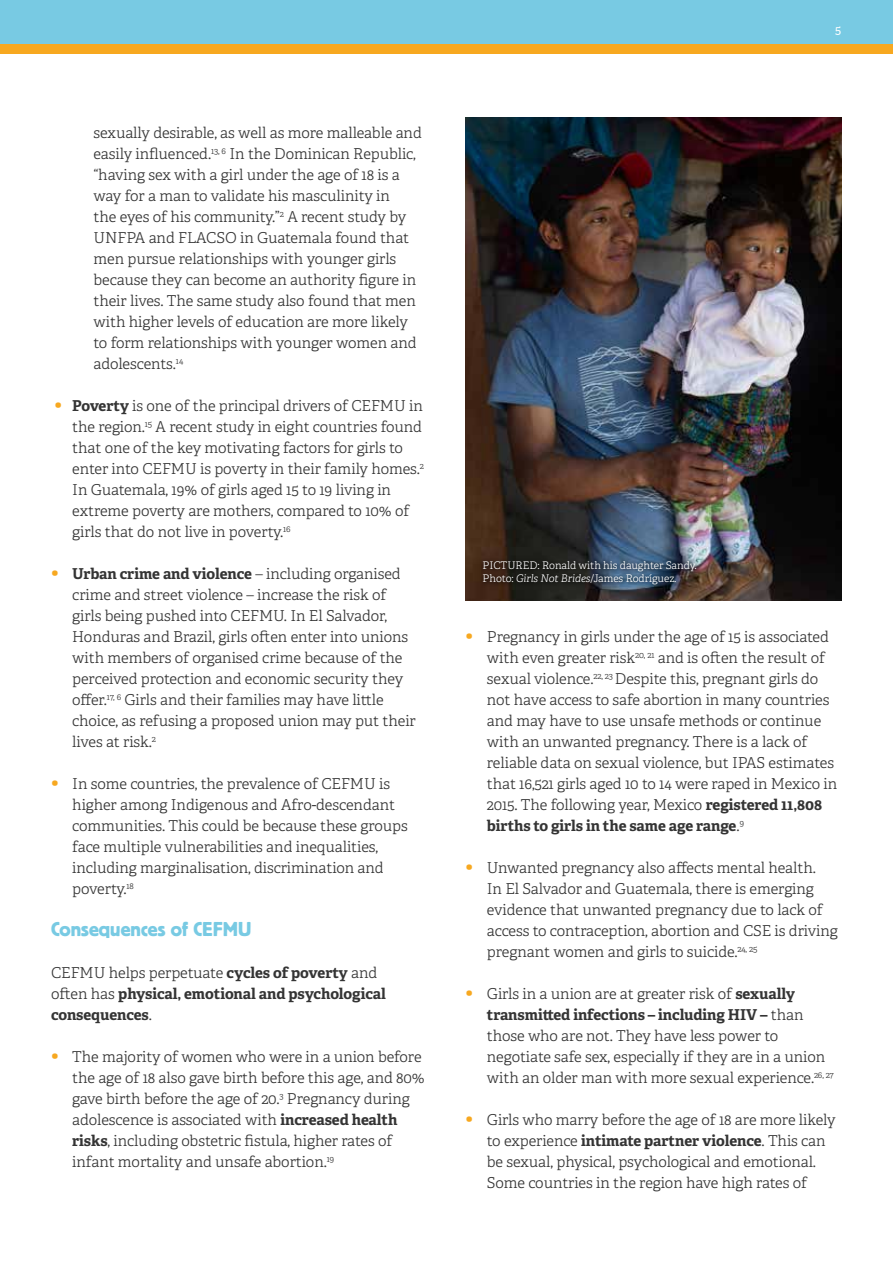
<style>
.page{position:relative;width:893px;height:1263px;background:#fff}
.page>*{position:absolute;margin:0;border:0;box-sizing:border-box;transform-origin:0 0}
.t1{font:21px "Platz";color:#78cae3}
.t2{font:300 15px/21px "Adelle";letter-spacing:-.005em;color:#343434}
.t3{font:700 15px/21px "Adelle";letter-spacing:-.005em;color:#343434}
.t4{font:12px "Adelle";color:#fff}
.t5{font:300 10.5px/13.5px "Adelle";letter-spacing:-.005em;color:#fff}
.s1{font-size:21px;color:#f7a820}
.s2{font-weight:700}
.s3{font-weight:300}
.s4{font-style:italic}
</style>
<div class="page">
<div style="left:0;top:0;width:893px;height:45px;background:#78cae3"></div>
<div style="left:0;top:45px;width:893px;height:9px;background:#f7a820"></div>
<img style="left:466px;top:117px;width:376px;height:483px">
<div style="left:480px;top:557px;width:221px;height:33px;background:#000;opacity:.95"></div>
<p class="t2" style="left:94px;top:122px;width:330px">sexually desirable, as well as more malleable and easily influenced.<sup>13,</sup> <sup>6</sup> In the Dominican Republic, “having sex with a girl under the age of 18 is a way for a man to validate his masculinity in<br>the eyes of his community.”<sup>2</sup> A recent study by UNFPA and FLACSO in Guatemala found that men pursue relationships with younger girls because they can become an authority figure in their lives. The same study also found that men with higher levels of education are more likely to form relationships with younger women and adolescents.<sup>14</sup></p>
<p class="t2" style="left:72px;top:395px;width:353px;text-indent:-18px"><span class="s1">•</span> <span class="s2">Poverty</span> is one of the principal drivers of CEFMU in the region.<sup>15</sup> A recent study in eight countries found that one of the key motivating factors for girls to enter into CEFMU is poverty in their family homes.<sup>2<br></sup>In Guatemala, 19% of girls aged 15 to 19 living in extreme poverty are mothers, compared to 10% of girls that do not live in poverty.<sup>16</sup></p>
<p class="t2" style="left:72px;top:563px;width:345px;text-indent:-21px"><span class="s1">•</span> <span class="s2">Urban crime and violence</span> – including organised crime and street violence – increase the risk of girls being pushed into CEFMU. In El Salvador, Honduras and Brazil, girls often enter into unions with members of organised crime because of the perceived protection and economic security they offer.<sup>17,</sup> <sup>6</sup> Girls and their families may have little choice, as refusing a proposed union may put their lives at risk.<sup>2</sup></p>
<p class="t2" style="left:72px;top:773px;width:337px;text-indent:-21px"><span class="s1">•</span> In some countries, the prevalence of CEFMU is higher among Indigenous and Afro-descendant communities. This could be because these groups face multiple vulnerabilities and inequalities, including marginalisation, discrimination and poverty.<sup>18</sup></p>
<h1 class="t1" style="left:51px;top:918px;width:202px">Consequences of CEFMU</h1>
<p class="t3" style="left:51px;top:962px;width:336px"><span class="s3">CEFMU helps perpetuate</span> cycles of poverty <span class="s3">and often has</span> physical, emotional and psychological consequences<span class="s3">.</span></p>
<p class="t2" style="left:72px;top:1046px;width:354px;text-indent:-21px"><span class="s1">•</span> The majority of women who were in a union before the age of 18 also gave birth before this age, and 80% gave birth before the age of 20.<sup>3</sup> Pregnancy during adolescence is associated with <span class="s2">increased health risks</span>, including obstetric fistula, higher rates of infant mortality and unsafe abortion.<sup>19</sup></p>
<p class="t4" style="left:835px;top:22px;width:8px">5</p>
<p class="t5" style="left:483px;top:558px;width:216px">PICTURED: Ronald with his daughter Sandy.<br>Photo: <span class="s4">Girls Not Brides</span>/James Rodríguez.</p>
<p class="t2" style="left:487px;top:626px;width:352px;text-indent:-21px"><span class="s1">•</span> Pregnancy in girls under the age of 15 is associated with even greater risk<sup>20,</sup> <sup>21</sup> and is often the result of sexual violence.<sup>22,</sup> <sup>23</sup> Despite this, pregnant girls do not have access to safe abortion in many countries and may have to use unsafe methods or continue with an unwanted pregnancy. There is a lack of reliable data on sexual violence, but IPAS estimates that 16,521 girls aged 10 to 14 were raped in Mexico in 2015. The following year, Mexico <span class="s2">registered 11,808 births to girls in the same age range</span>.<sup>9</sup></p>
<p class="t2" style="left:487px;top:857px;width:352px;text-indent:-21px"><span class="s1">•</span> Unwanted pregnancy also affects mental health.<br>In El Salvador and Guatemala, there is emerging evidence that unwanted pregnancy due to lack of access to contraception, abortion and CSE is driving pregnant women and girls to suicide.<sup>24,</sup> <sup>25</sup></p>
<p class="t2" style="left:487px;top:983px;width:348px;text-indent:-21px"><span class="s1">•</span> Girls in a union are at greater risk of <span class="s2">sexually transmitted infections – including HIV –</span> than those who are not. They have less power to negotiate safe sex, especially if they are in a union with an older man with more sexual experience.<sup>26,</sup> <sup>27</sup></p>
<p class="t2" style="left:487px;top:1109px;width:350px;text-indent:-21px"><span class="s1">•</span> Girls who marry before the age of 18 are more likely to experience <span class="s2">intimate partner violence</span>. This can be sexual, physical, psychological and emotional.<br>Some countries in the region have high rates of</p>
</div>
